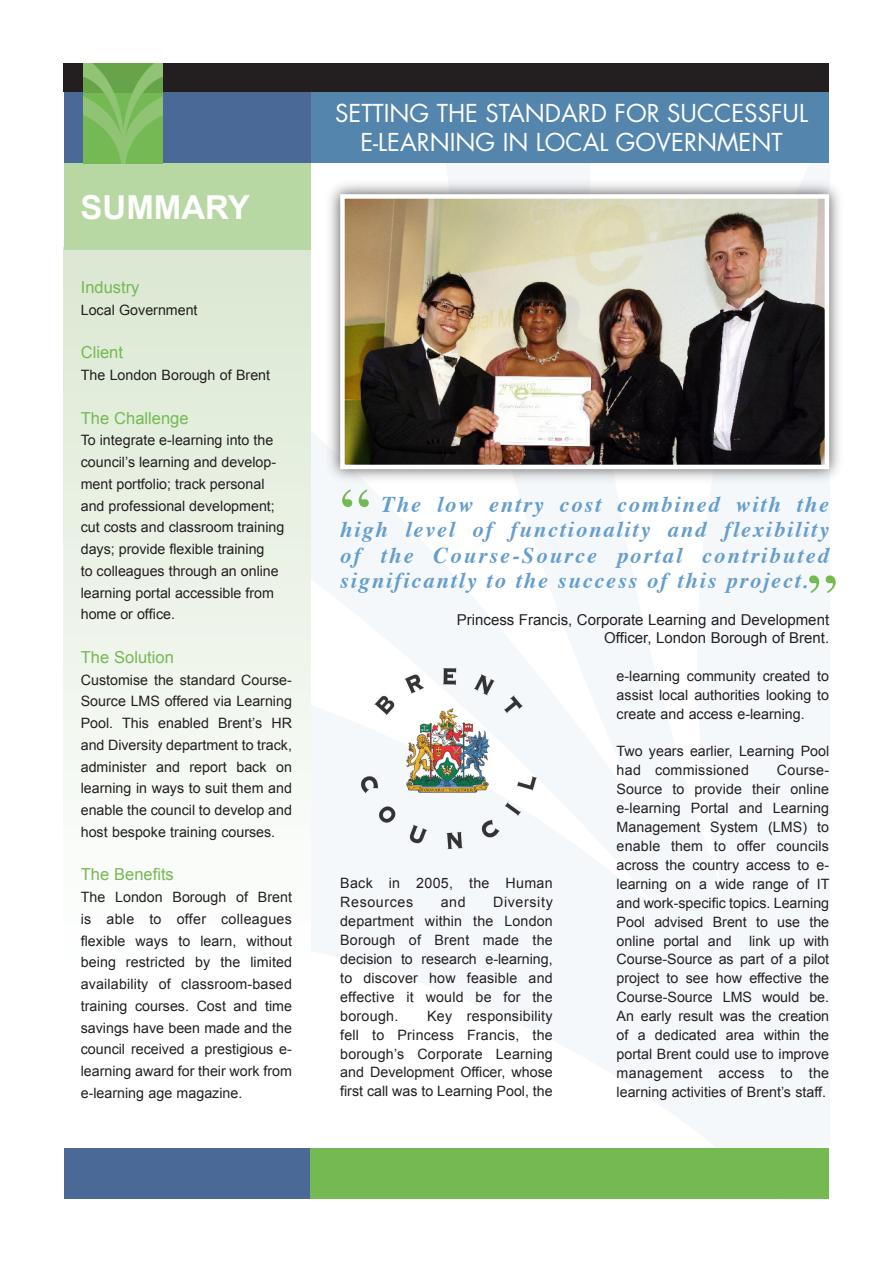
<style>
.page{position:relative;width:893px;height:1263px;background:#fff}
.page>*{position:absolute;margin:0;border:0;box-sizing:border-box;transform-origin:0 0}
.t1{font:72px "Times";color:#75b953}
.t2{font:700 33px "Arial";color:#fff}
.t3{font:24px "Futura";color:#fff}
.t4{font:italic 700 22.5px/25.5px "Times";letter-spacing:.08em;color:#659ecc;text-align:justify}
.t5{font:16.5px "Arial";color:#75b953}
.t6{font:15px "Arial";color:#231f20}
.t7{font:14.25px/18.9px "Arial";color:#231f20;text-align:justify}
.t8{font:14.25px/18.9px "Arial";letter-spacing:.02em;color:#231f20}
</style>
<div class="page">
<div style="left:64px;top:247px;width:246px;height:731px;background:linear-gradient(to bottom,#dae8d1,#fff)"></div>
<div style="left:64px;top:158px;width:246px;height:91px;background:#b7d7a3"></div>
<div style="left:64px;top:1148px;width:246px;height:51px;background:#4a6996"></div>
<div style="left:310px;top:1148px;width:519px;height:51px;background:#75b953"></div>
<div style="left:64px;top:64px;width:765px;height:28px;background:#231f20"></div>
<div style="left:310px;top:92px;width:519px;height:71px;background:#5485ad"></div>
<div style="left:64px;top:92px;width:246px;height:71px;background:#4a6996"></div>
<img style="left:84px;top:92px;width:78px;height:71px">
<img style="left:84px;top:64px;width:78px;height:28px">
<div style="left:326px;top:180px;width:518px;height:304px;background:#231f20;opacity:.75"></div>
<img style="left:345px;top:199px;width:479px;height:265px">
<div style="left:340px;top:194px;width:489px;height:275px;border:4px solid #fff"></div>
<img style="left:358px;top:664px;width:180px;height:186px">
<p class="t2" style="left:81px;top:189px;width:171px">SUMMARY</p>
<p class="t5" style="left:81px;top:278px;width:60px">Industry</p>
<p class="t7" style="left:81px;top:300px;width:118px">Local Government</p>
<p class="t5" style="left:81px;top:343px;width:44px">Client</p>
<p class="t7" style="left:81px;top:366px;width:191px">The London Borough of Brent</p>
<p class="t5" style="left:81px;top:408px;width:109px">The Challenge</p>
<p class="t7" style="left:81px;top:429px;width:205px;line-height:21.8px;text-align:left">To integrate e-learning into the council’s learning and develop&shy;ment portfolio; track personal and professional development; cut costs and classroom training days; provide flexible training<br>to colleagues through an online learning portal accessible from home or office.</p>
<p class="t5" style="left:81px;top:648px;width:95px">The Solution</p>
<p class="t7" style="left:81px;top:669px;width:213px;line-height:21.8px">Customise the standard Course-Source LMS offered via Learning Pool. This enabled Brent’s HR and Diversity department to track, administer and report back on learning in ways to suit them and enable the council to develop and host bespoke training courses.</p>
<p class="t5" style="left:81px;top:865px;width:95px">The Benefits</p>
<p class="t7" style="left:81px;top:886px;width:213px;line-height:21.8px">The London Borough of Brent is able to offer colleagues flexible ways to learn, without being restricted by the limited availability of classroom-based training courses. Cost and time savings have been made and the council received a prestigious e&shy;learning award for their work from e-learning age magazine.</p>
<p class="t3" style="left:335px;top:97px;width:474px">SETTING THE STANDARD FOR SUCCESSFUL</p>
<p class="t3" style="left:360px;top:126px;width:424px">E-LEARNING IN LOCAL GOVERNMENT</p>
<p class="t1" style="left:340px;top:446px;width:33px">“</p>
<p class="t4" style="left:340px;top:489px;width:491px;text-indent:41px">The low entry cost combined with the high level of functionality and flexibility of the Course-Source portal contributed significantly to the success of this project.</p>
<p class="t1" style="left:807px;top:533px;width:33px">”</p>
<p class="t6" style="left:604px;top:629px;width:226px">Officer, London Borough of Brent.</p>
<p class="t6" style="left:457px;top:611px;width:374px">Princess Francis, Corporate Learning and Development</p>
<p class="t8" style="left:340px;top:874px;width:214px">Back in 2005, the Human<br>Resources</p>
<p class="t7" style="left:340px;top:893px;width:214px;text-indent:153px">Diversity department within the London Borough of Brent made the decision to research e-learning, to discover how feasible and effective it would be for the borough.</p>
<p class="t7" style="left:441px;top:893px;width:27px">and</p>
<p class="t7" style="left:340px;top:1006px;width:214px;text-indent:87px">Key responsibility fell to Princess Francis, the borough’s Corporate Learning and Development Officer, whose first call was to Learning Pool, the</p>
<p class="t7" style="left:617px;top:666px;width:214px">e-learning community created to assist local authorities looking to create and access e-learning.</p>
<p class="t7" style="left:617px;top:742px;width:214px">Two years earlier, Learning Pool had commissioned</p>
<p class="t7" style="left:617px;top:761px;width:214px;text-indent:160px">Course-Source to provide their online e-learning Portal and Learning Management System (LMS) to enable them to offer councils across the country access to e&shy;learning on a wide range of IT and work-specific topics. Learning Pool advised Brent to use the online portal and link up with Course-Source as part of a pilot project to see how effective the Course-Source LMS would be.<br>An early result was the creation of a dedicated area within the portal Brent could use to improve management access to the learning activities of Brent’s staff.</p>
</div>
